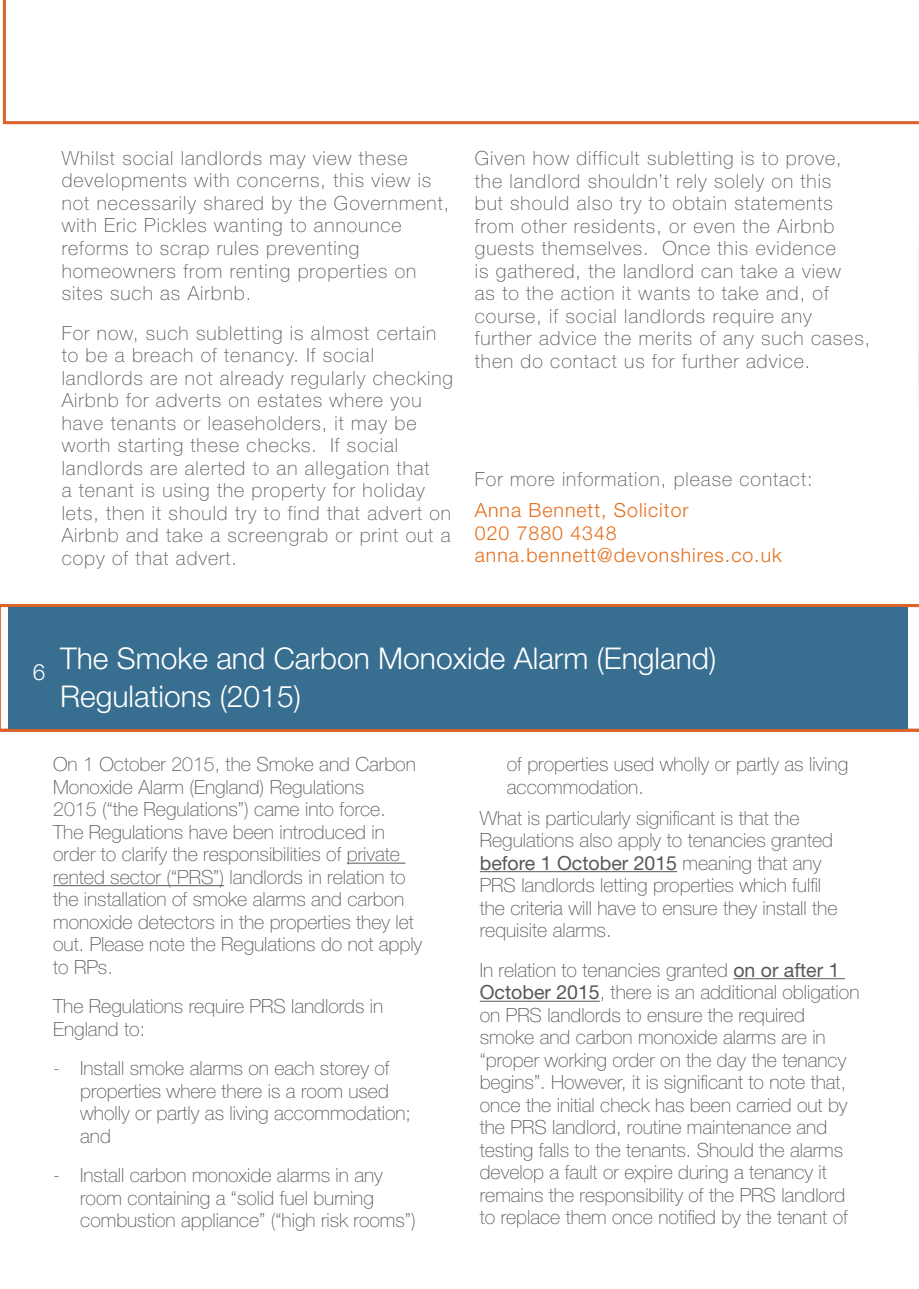
<style>
.page{position:relative;width:919px;height:1289px;background:#fff}
.page>*{position:absolute;margin:0;border:0;box-sizing:border-box;transform-origin:0 0}
.t1{font:300 30px/37.5px "Helvetica Neue LT Std";color:#fff}
.t2{font:300 22.5px "Helvetica Neue LT Std";color:#fff}
.t3{font:100 19.5px/22.5px "Helvetica Neue LT Std";color:#57585a}
.t4{font:100 19.5px/22.5px "Helvetica Neue LT Std";letter-spacing:.05em;color:#57585a}
.t5{font:300 19.5px/22.5px "Helvetica Neue LT Std";letter-spacing:.05em;color:#e4701e}
.s1{font-weight:400}
</style>
<div class="page">
<svg style="left:3px;top:0;width:915px;height:124px"></svg>
<svg style="left:0;top:604px;width:918px;height:127px"></svg>
<div style="left:8px;top:607px;width:899px;height:121px;background:#386e8f"></div>
<hr style="left:347px;top:862px;width:58px;height:1px;background:#57585a">
<hr style="left:53px;top:885px;width:171px;height:1px;background:#57585a">
<hr style="left:480px;top:871px;width:197px;height:1px;background:#57585a">
<hr style="left:733px;top:978px;width:111px;height:1px;background:#57585a">
<hr style="left:480px;top:1000px;width:119px;height:1px;background:#57585a">
<img style="left:917px;top:328px;width:1px;height:62px">
<p class="t4" style="left:62px;top:147px;width:389px">Whilst social landlords may view these developments with concerns, this view is not necessarily shared by the Government, with Eric Pickles wanting to announce reforms to scrap rules preventing homeowners from renting properties on sites such as Airbnb.</p>
<p class="t4" style="left:62px;top:321px;width:393px">For now, such subletting is almost certain to be a breach of tenancy. If social landlords are not already regularly checking Airbnb for adverts on estates where you have tenants or leaseholders, it may be worth starting these checks. If social landlords are alerted to an allegation that<br>a tenant is using the property for holiday lets, then it should try to find that advert on Airbnb and take a screengrab or print out a copy of that advert.</p>
<p class="t4" style="left:475px;top:147px;width:396px">Given how difficult subletting is to prove, the landlord shouldn’t rely solely on this<br>but should also try to obtain statements from other residents, or even the Airbnb guests themselves. Once this evidence<br>is gathered, the landlord can take a view<br>as to the action it wants to take and, of course, if social landlords require any further advice the merits of any such cases, then do contact us for further advice.</p>
<p class="t4" style="left:475px;top:468px;width:339px">For more information, please contact:</p>
<p class="t5" style="left:475px;top:498px;width:308px">Anna Bennett, Solicitor<br>020 7880 4348 anna.bennett@devonshires.co.uk</p>
<p class="t2" style="left:33px;top:658px;width:14px">6</p>
<h1 class="t1" style="left:60px;top:639px;width:657px">The Smoke and Carbon Monoxide Alarm (England)<br>Regulations (2015)</h1>
<p class="t3" style="left:53px;top:753px;width:370px">On 1 October 2015, the Smoke and Carbon Monoxide Alarm (England) Regulations<br>2015 (“the Regulations”) came into force.<br>The Regulations have been introduced in order to clarify the responsibilities of private rented sector (“PRS”) landlords in relation to the installation of smoke alarms and carbon monoxide detectors in the properties they let out. Please note the Regulations do not apply to RPs.</p>
<p class="t3" style="left:53px;top:995px;width:331px">The Regulations require PRS landlords in<br>England to:</p>
<p class="t3" style="left:80px;top:1057px;width:332px;text-indent:-27px">- Install smoke alarms on each storey of properties where there is a room used wholly or partly as living accommodation; and</p>
<p class="t3" style="left:80px;top:1164px;width:337px;text-indent:-27px">- Install carbon monoxide alarms in any room containing a “solid fuel burning combustion appliance” (“high risk rooms”)</p>
<p class="t3" style="left:507px;top:753px;width:343px">of properties used wholly or partly as living accommodation.</p>
<p class="t3" style="left:479px;top:806px;width:359px">What is particularly significant is that the Regulations also apply to tenancies granted <span class="s1">before 1 October 2015</span> meaning that any PRS landlords letting properties which fulfil the criteria will have to ensure they install the requisite alarms.</p>
<p class="t3" style="left:479px;top:958px;width:381px">In relation to tenancies granted <span class="s1">on or after 1<br>October 2015</span>, there is an additional obligation on PRS landlords to ensure the required smoke and carbon monoxide alarms are in “proper working order on the day the tenancy begins”. However, it is significant to note that, once the initial check has been carried out by the PRS landlord, routine maintenance and testing falls to the tenants. Should the alarms develop a fault or expire during a tenancy it remains the responsibility of the PRS landlord to replace them once notified by the tenant of</p>
</div>
